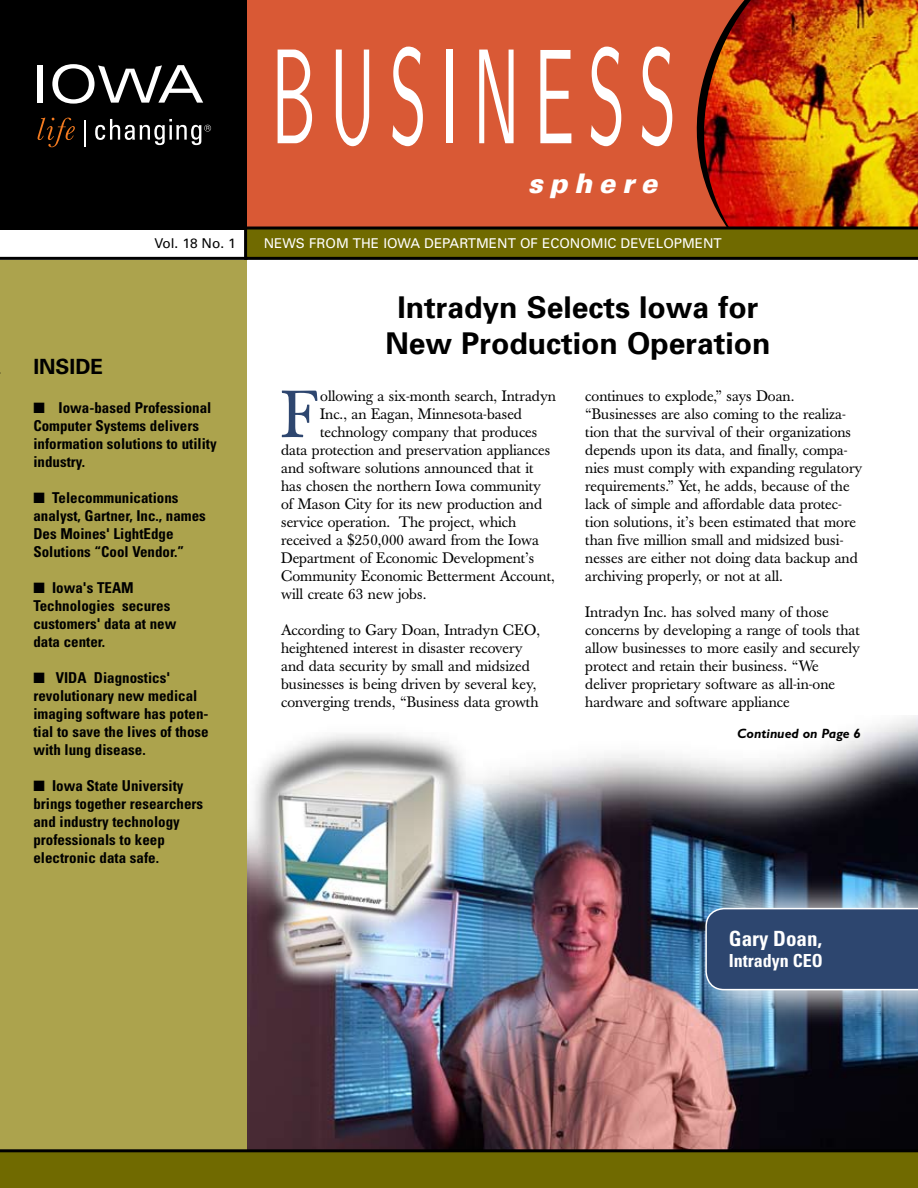
<style>
.page{position:relative;width:918px;height:1188px;background:#fff}
.page>*{position:absolute;margin:0;border:0;box-sizing:border-box;transform-origin:0 0}
.t1{font:135px "Nova";letter-spacing:.2em;color:#fff;scale:.5 1}
.t2{font:66px "Baskerville";color:#2e466f}
.t3{font:700 30px/36px "Univers";color:#000;text-align:center}
.t4{font:italic 900 27px "Univers";letter-spacing:.25em;color:#fff}
.t5{font:700 condensed 21px "Univers";color:#fff}
.t6{font:700 21px "Univers";color:#000}
.t7{font:700 condensed 18px "Univers";color:#fff}
.t8{font:15px/18px "Baskerville";color:#000}
.t9{font:700 condensed 15px/18px "Univers";color:#000}
.t10{font:13.5px "Univers";color:#fff}
.t11{font:italic 700 13.5px "Gill Sans";color:#000}
.t12{font:13.5px "Univers";color:#000}
</style>
<div class="page">
<img style="left:246px;top:716px;width:671px;height:433px">
<div style="left:0;top:260px;width:246px;height:894px;background:#aca34d"></div>
<img style="left:789px;top:0;width:129px;height:227px">
<svg style="left:246px;top:0;width:537px;height:227px;background:#d2522e"></svg>
<div style="left:0;top:0;width:246px;height:229px;background:#000"></div>
<svg style="left:38px;top:118px;width:37px;height:29px"></svg>
<hr style="left:84px;top:120px;width:2px;height:26px;background:#fff">
<div style="left:37px;top:65px;width:5px;height:38px;background:#fff"></div>
<svg style="left:52px;top:64px;width:151px;height:40px"></svg>
<svg style="left:95px;top:119px;width:116px;height:26px"></svg>
<svg style="left:244px;top:227px;width:674px;height:33px;background:#5d5801"></svg>
<hr style="left:0;top:257px;width:248px;height:3px;background:#000">
<div style="left:0;top:1151px;width:918px;height:37px;background:#706a00"></div>
<hr style="left:0;top:1149px;width:918px;height:3px;background:#000">
<div style="left:693px;top:876px;width:225px;height:151px;background:#fff;opacity:.76"></div>
<div style="left:705px;top:908px;width:213px;height:82px;background:#2d466f"></div>
<p class="t12" style="left:155px;top:235px;width:83px">VOL. 18 NO. 1</p>
<h3 class="t6" style="left:33px;top:353px;width:72px">INSIDE</h3>
<p class="t9" style="left:33px;top:399px;width:185px">■ Iowa-based Professional<br>Computer Systems delivers information solutions to utility industry.</p>
<p class="t9" style="left:33px;top:489px;width:174px">■ Telecommunications analyst, Gartner, Inc., names<br>Des Moines' LightEdge<br>Solutions “Cool Vendor.”</p>
<p class="t9" style="left:33px;top:579px;width:145px">■ Iowa's TEAM<br>Technologies secures customers' data at new data center.</p>
<p class="t9" style="left:33px;top:669px;width:177px">■ VIDA Diagnostics' revolutionary new medical imaging software has poten&shy;tial to save the lives of those with lung disease.</p>
<p class="t9" style="left:33px;top:777px;width:171px">■ Iowa State University brings together researchers and industry technology professionals to keep electronic data safe.</p>
<h1 class="t1" style="left:271px;top:15px;width:812px">BUSINESS</h1>
<h3 class="t4" style="left:528px;top:167px;width:131px">sphere</h3>
<p class="t10" style="left:264px;top:235px;width:224px">NEWS FROM THE IOWA DEPARTMEN</p>
<p class="t10" style="left:508px;top:235px;width:132px">T OF ECONOMIC DEVE</p>
<p class="t10" style="left:656px;top:235px;width:37px">LOPMEN</p>
<p class="t10" style="left:714px;top:235px;width:10px">T</p>
<h3 class="t3" style="left:385px;top:288px;width:387px">Intradyn Selects Iowa for<br>New Production Operation</h3>
<h2 class="t2" style="left:281px;top:376px;width:37px">F</h2>
<p class="t8" style="left:320px;top:387px;width:237px">ollowing a six-month search, Intradyn</p>
<p class="t8" style="left:320px;top:405px;width:203px">Inc., an Eagan, Minnesota-based</p>
<p class="t8" style="left:320px;top:423px;width:219px">technology company that produces</p>
<p class="t8" style="left:281px;top:441px;width:271px">data protection and preservation appliances</p>
<p class="t8" style="left:281px;top:459px;width:254px">and software solutions announced that it</p>
<p class="t8" style="left:281px;top:477px;width:261px">has chosen the northern Iowa community</p>
<p class="t8" style="left:281px;top:495px;width:263px">of Mason City for its new production and</p>
<p class="t8" style="left:281px;top:513px;width:237px">service operation. The project, which</p>
<p class="t8" style="left:281px;top:531px;width:259px">received a $250,000 award from the Iowa</p>
<p class="t8" style="left:281px;top:549px;width:255px">Department of Economic Development’s</p>
<p class="t8" style="left:281px;top:567px;width:275px">Community Economic Betterment Account,</p>
<p class="t8" style="left:281px;top:585px;width:147px">will create 63 new jobs.</p>
<p class="t8" style="left:281px;top:621px;width:260px">According to Gary Doan, Intradyn CEO, heightened interest in disaster recovery and data security by small and midsized businesses is being driven by several key, converging trends, “Business data growth</p>
<p class="t8" style="left:585px;top:387px;width:279px">continues to explode,” says Doan. “Businesses are also coming to the realiza&shy;tion that the survival of their organizations depends upon its data, and finally, compa&shy;nies must comply with expanding regulatory requirements.” Yet, he adds, because of the lack of simple and affordable data protec&shy;tion solutions, it’s been estimated that more than five million small and midsized busi&shy;nesses are either not doing data backup and archiving properly, or not at all.</p>
<p class="t8" style="left:585px;top:603px;width:276px">Intradyn Inc. has solved many of those concerns by developing a range of tools that allow businesses to more easily and securely protect and retain their business. “We deliver proprietary software as all-in-one hardware and software appliance</p>
<p class="t11" style="left:737px;top:725px;width:125px">Continued on Page 6</p>
<h3 class="t5" style="left:729px;top:925px;width:95px">Gary Doan,</h3>
<p class="t7" style="left:729px;top:950px;width:95px">Intradyn CEO</p>
</div>
